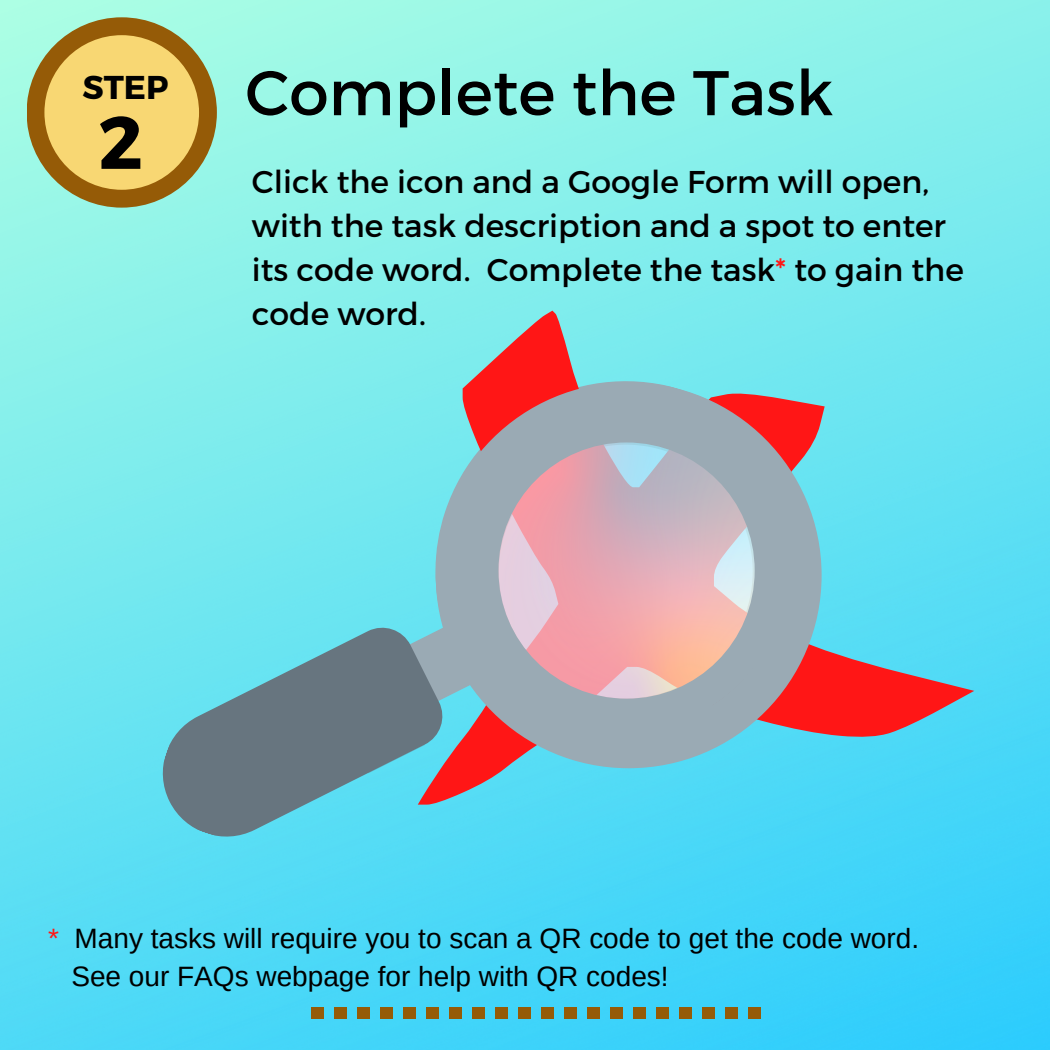
<style>
.page{position:relative;width:1050px;height:1050px;background:#fff}
.page>*{position:absolute;margin:0;border:0;box-sizing:border-box;transform-origin:0 0}
.t1{font:700 74.2px "Montserrat";color:#000}
.t2{font:63px "Montserrat";color:#000}
.t3{font:700 32.9px "Montserrat";color:#000}
.t4{font:31.5px/43.9px "Montserrat";color:#000}
.t5{font:28px "Arimo";color:#000}
.s1{color:#ff1616}
</style>
<div class="page">
<img style="left:0;top:0;width:1050px;height:1050px">
<svg style="left:27px;top:18px;width:190px;height:190px;background:#cabd6f"></svg>
<div style="left:749px;top:1007px;width:11px;height:12px;background:#955b07"></div>
<div style="left:726px;top:1007px;width:11px;height:12px;background:#955b07"></div>
<div style="left:703px;top:1007px;width:11px;height:12px;background:#955b07"></div>
<div style="left:657px;top:1007px;width:11px;height:12px;background:#955b07"></div>
<div style="left:634px;top:1007px;width:11px;height:12px;background:#955b07"></div>
<div style="left:680px;top:1007px;width:11px;height:12px;background:#955b07"></div>
<div style="left:611px;top:1007px;width:11px;height:12px;background:#955b07"></div>
<div style="left:358px;top:1007px;width:11px;height:12px;background:#955b07"></div>
<div style="left:381px;top:1007px;width:11px;height:12px;background:#955b07"></div>
<div style="left:404px;top:1007px;width:11px;height:12px;background:#955b07"></div>
<div style="left:335px;top:1007px;width:11px;height:12px;background:#955b07"></div>
<div style="left:312px;top:1007px;width:11px;height:12px;background:#955b07"></div>
<div style="left:450px;top:1007px;width:11px;height:12px;background:#955b07"></div>
<div style="left:519px;top:1007px;width:11px;height:12px;background:#955b07"></div>
<div style="left:542px;top:1007px;width:11px;height:12px;background:#955b07"></div>
<div style="left:565px;top:1007px;width:11px;height:12px;background:#955b07"></div>
<div style="left:473px;top:1007px;width:11px;height:12px;background:#955b07"></div>
<div style="left:588px;top:1007px;width:11px;height:12px;background:#955b07"></div>
<div style="left:496px;top:1007px;width:11px;height:12px;background:#955b07"></div>
<div style="left:427px;top:1007px;width:11px;height:12px;background:#955b07"></div>
<svg style="left:355px;top:324px;width:511px;height:511px;background:#65e2f1"></svg>
<svg style="left:146px;top:569px;width:323px;height:331px;background:#62bbca"></svg>
<svg style="left:418px;top:311px;width:556px;height:494px;background:#74cad9"></svg>
<svg style="left:436px;top:382px;width:386px;height:386px;background:#9e9aa4"></svg>
<svg style="left:466px;top:410px;width:321px;height:321px;background:#c1a9b2"></svg>
<p class="t3" style="left:83px;top:65px;width:88px">STEP</p>
<p class="t2" style="left:245px;top:52px;width:589px">Complete the Task</p>
<p class="t1" style="left:98px;top:94px;width:46px">2</p>
<p class="t4" style="left:252px;top:159px;width:713px">Click the icon and a Google Form will open, with the task description and a spot to enter its code word. Complete the task<span class="s1">*</span> to gain the code word.</p>
<p class="t5" style="left:48px;top:923px;width:873px"><span class="s1">*</span> Many tasks will require you to scan a QR code to get the code word.</p>
<p class="t5" style="left:71px;top:961px;width:599px">See our FAQs webpage for help with QR codes!</p>
</div>
